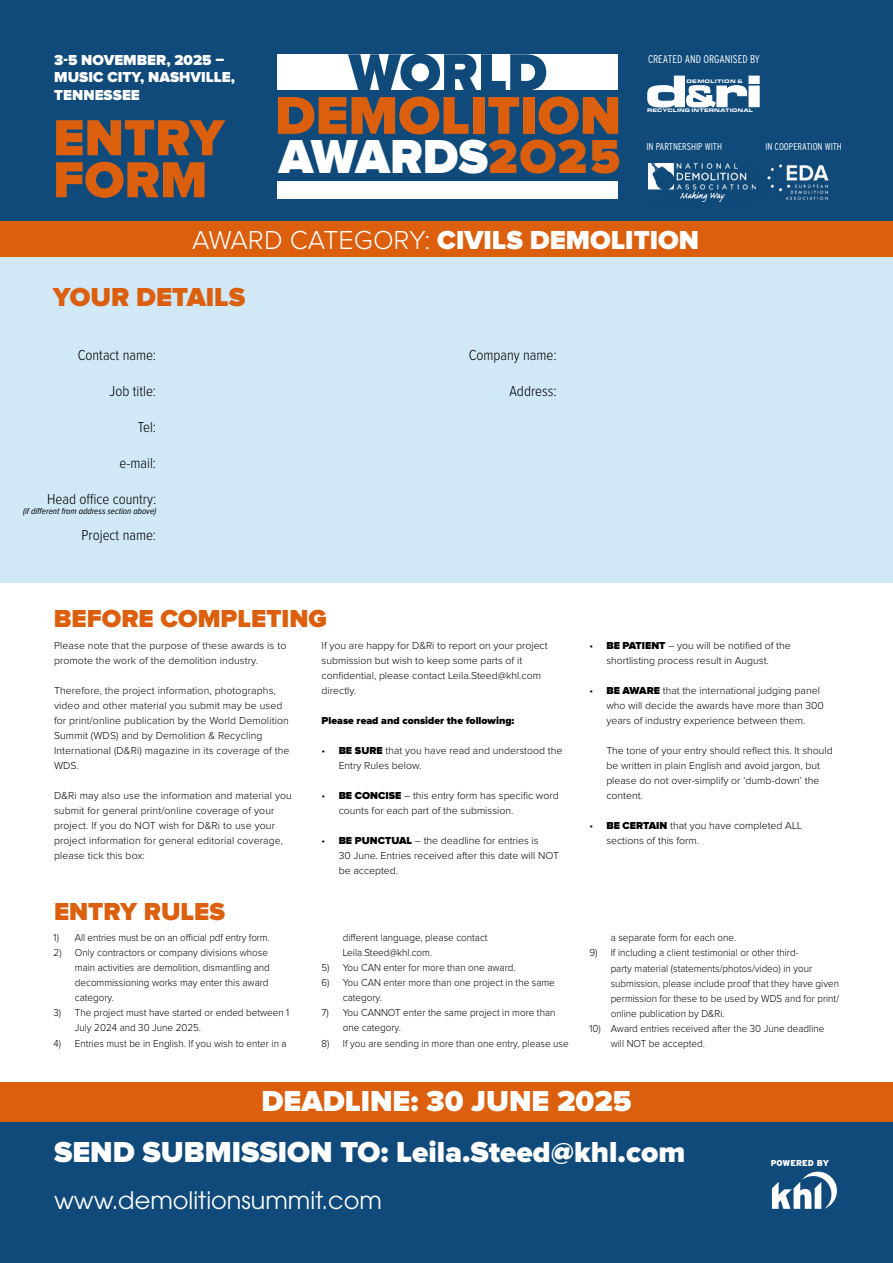
<style>
.page{position:relative;width:893px;height:1263px;background:#fff}
.page>*{position:absolute;margin:0;border:0;box-sizing:border-box;transform-origin:0 0}
.t1{font:900 55.05px "Proxima Nova";color:#db5f0c}
.t2{font:900 54.3px "Proxima Nova";color:#0f4a7a}
.t3{font:900 52.5px/42px "Proxima Nova";color:#db5f0c}
.t4{font:900 49.5px "Proxima Nova";color:#fff}
.t5{font:900 30px "Proxima Nova";color:#fff}
.t6{font:900 27px "Proxima Nova";color:#fff}
.t7{font:900 27px "Proxima Nova";color:#db5f0c}
.t8{font:900 25.5px "Proxima Nova";color:#db5f0c}
.t9{font:24px "ITC Avant Garde Pro";color:#fff}
.t10{font:300 15px "Proxima Nova Cond";color:#000}
.t11{font:900 15px/17.4px "Proxima Nova";color:#fff}
.t12{font:300 condensed 11.25px "Interstate";color:#fff}
.t13{font:300 10.5px/15px "Proxima Nova";color:#000}
.t14{font:300 10.5px/15px "Proxima Nova";color:#000;scale:.94 1}
.t15{font:900 10.5px "Proxima Nova";color:#000}
.t16{font:300 condensed 9.9px "Interstate";color:#fff}
.t17{font:italic 9px "Proxima Nova Cond";color:#000}
.t18{font:900 8.55px "Interstate";color:#fff}
.t19{font:900 5.25px "Eurostile Ext";letter-spacing:.01em;color:#fff}
.t20{font:900 5.25px "Eurostile Ext";letter-spacing:.055em;color:#fff}
.s1{color:#db5f0c}
.s2{font-weight:300}
.s3{font-weight:900}
</style>
<div class="page">
<div style="left:0;top:0;width:893px;height:239px;background:#0f4a7a"></div>
<svg style="left:647px;top:75px;width:113px;height:33px"></svg>
<img style="left:649px;top:164px;width:107px;height:38px">
<img style="left:767px;top:164px;width:62px;height:36px">
<div style="left:278px;top:55px;width:340px;height:35px;background:#fff"></div>
<div style="left:278px;top:181px;width:340px;height:18px;background:#fff"></div>
<div style="left:0;top:254px;width:893px;height:329px;background:#d1e8f6"></div>
<div style="left:0;top:1082px;width:893px;height:40px;background:#db5f0c"></div>
<div style="left:0;top:1122px;width:893px;height:141px;background:#0f4a7a"></div>
<div style="left:0;top:222px;width:893px;height:35px;background:#db5f0c"></div>
<svg style="left:772px;top:1171px;width:65px;height:38px"></svg>
<h3 class="t11" style="left:54px;top:52px;width:182px">3-5 NOVEMBER, 2025 –<br>MUSIC CITY, NASHVILLE,<br>TENNESSEE</h3>
<h3 class="t3" style="left:53px;top:119px;width:173px">ENTRY<br>FORM</h3>
<h2 class="t2" style="left:349px;top:48px;width:200px">WORLD</h2>
<h1 class="t1" style="left:275px;top:90px;width:348px">DEMOLITION</h1>
<p class="t12" style="left:648px;top:52px;width:114px">CREATED AND ORGANISED BY</p>
<p class="t20" style="left:686px;top:78px;width:58px">DEMOLITION &amp;</p>
<p class="t19" style="left:647px;top:106px;width:107px">RECYCLING INTERNATIONAL</p>
<h3 class="t4" style="left:279px;top:133px;width:343px">AWARDS<span class="s1">2O25</span></h3>
<p class="t16" style="left:646px;top:140px;width:77px">IN PARTNERSHIP WITH</p>
<p class="t16" style="left:765px;top:140px;width:78px">IN COOPERATION WITH</p>
<h3 class="t6" style="left:192px;top:227px;width:508px"><span class="s2">AWARD CATEGORY:</span> CIVILS DEMOLITION</h3>
<h3 class="t7" style="left:53px;top:285px;width:194px">YOUR DETAILS</h3>
<h3 class="t10" style="left:78px;top:344px;width:80px">Contact name:</h3>
<h3 class="t10" style="left:110px;top:380px;width:48px">Job title:</h3>
<h3 class="t10" style="left:138px;top:416px;width:20px">Tel:</h3>
<h3 class="t10" style="left:120px;top:452px;width:38px">e-mail:</h3>
<h3 class="t10" style="left:47px;top:488px;width:111px">Head office country:</h3>
<p class="t17" style="left:23px;top:505px;width:135px">(if different from address section above)</p>
<h3 class="t10" style="left:82px;top:524px;width:76px">Project name:</h3>
<h3 class="t10" style="left:469px;top:344px;width:90px">Company name:</h3>
<h3 class="t10" style="left:510px;top:380px;width:49px">Address:</h3>
<h3 class="t8" style="left:54px;top:607px;width:275px">BEFORE COMPLETING</h3>
<p class="t13" style="left:54px;top:639px;width:234px">Please note that the purpose of these awards is to promote the work of the demolition industry.</p>
<p class="t13" style="left:54px;top:684px;width:237px">Therefore, the project information, photographs, video and other material you submit may be used for print/online publication by the World Demolition Summit (WDS) and by Demolition &amp; Recycling International (D&amp;Ri) magazine in its coverage of the WDS.</p>
<p class="t13" style="left:54px;top:789px;width:239px">D&amp;Ri may also use the information and material you submit for general print/online coverage of your project. If you do NOT wish for D&amp;Ri to use your project information for general editorial coverage, please tick this box:</p>
<h3 class="t8" style="left:54px;top:899px;width:173px">ENTRY RULES</h3>
<p class="t14" style="left:54px;top:931px;width:231px">1) All entries must be on an official pdf entry form.</p>
<p class="t14" style="left:75px;top:946px;width:209px;text-indent:-21px">2) Only contractors or company divisions whose main activities are demolition, dismantling and decommissioning works may enter this award category.</p>
<p class="t14" style="left:75px;top:1006px;width:230px;text-indent:-21px">3) The project must have started or ended between 1<br>July 2024 and 30 June 2025.</p>
<p class="t14" style="left:54px;top:1036px;width:249px">4) Entries must be in English. If you wish to enter in a</p>
<p class="t13" style="left:322px;top:639px;width:228px">If you are happy for D&amp;Ri to report on your project submission but wish to keep some parts of it confidential, please contact Leila.Steed@khl.com directly.</p>
<p class="t15" style="left:322px;top:716px;width:194px">Please read and consider the following:</p>
<p class="t13" style="left:339px;top:744px;width:225px;text-indent:-17px">• <span class="s3">BE SURE</span> that you have read and understood the<br>Entry Rules below.</p>
<p class="t13" style="left:339px;top:789px;width:222px;text-indent:-17px">• <span class="s3">BE CONCISE</span> – this entry form has specific word counts for each part of the submission.</p>
<p class="t13" style="left:339px;top:834px;width:222px;text-indent:-17px">• <span class="s3">BE PUNCTUAL</span> – the deadline for entries is<br>30 June. Entries received after this date will NOT be accepted.</p>
<p class="t14" style="left:343px;top:931px;width:156px">different language, please contact<br>Leila.Steed@khl.com.</p>
<p class="t14" style="left:322px;top:961px;width:208px">5) You CAN enter for more than one award.</p>
<p class="t14" style="left:343px;top:976px;width:227px;text-indent:-21px">6) You CAN enter more than one project in the same category.</p>
<p class="t14" style="left:343px;top:1006px;width:228px;text-indent:-21px">7) You CANNOT enter the same project in more than one category.</p>
<p class="t14" style="left:322px;top:1036px;width:264px">8) If you are sending in more than one entry, please use</p>
<p class="t13" style="left:589px;top:639px;width:203px;text-align:center">• <span class="s3">BE PATIENT</span> – you will be notified of the shortlisting process result in August.</p>
<p class="t13" style="left:606px;top:684px;width:219px;text-indent:-17px">• <span class="s3">BE AWARE</span> that the international judging panel who will decide the awards have more than 300 years of industry experience between them.</p>
<p class="t13" style="left:606px;top:744px;width:228px">The tone of your entry should reflect this. It should be written in plain English and avoid jargon, but please do not over-simplify or ‘dumb-down’ the content.</p>
<p class="t13" style="left:606px;top:819px;width:197px;text-indent:-17px">• <span class="s3">BE CERTAIN</span> that you have completed ALL sections of this form.</p>
<p class="t14" style="left:611px;top:931px;width:135px">a separate form for each one.</p>
<p class="t14" style="left:611px;top:946px;width:244px;text-indent:-21px">9) If including a client testimonial or other third-<br>party material (statements/photos/video) in your submission, please include proof that they have given permission for these to be used by WDS and for print/ online publication by D&amp;Ri.</p>
<p class="t14" style="left:611px;top:1021px;width:229px;text-indent:-21px">10) Award entries received after the 30 June deadline will NOT be accepted.</p>
<h3 class="t5" style="left:261px;top:1087px;width:372px">DEADLINE: 30 JUNE 2025</h3>
<h3 class="t5" style="left:54px;top:1138px;width:633px">SEND SUBMISSION TO: Leila.Steed@khl.com</h3>
<h3 class="t9" style="left:54px;top:1185px;width:330px">www.demolitionsummit.com</h3>
<p class="t18" style="left:771px;top:1158px;width:60px">POWERED BY</p>
</div>
